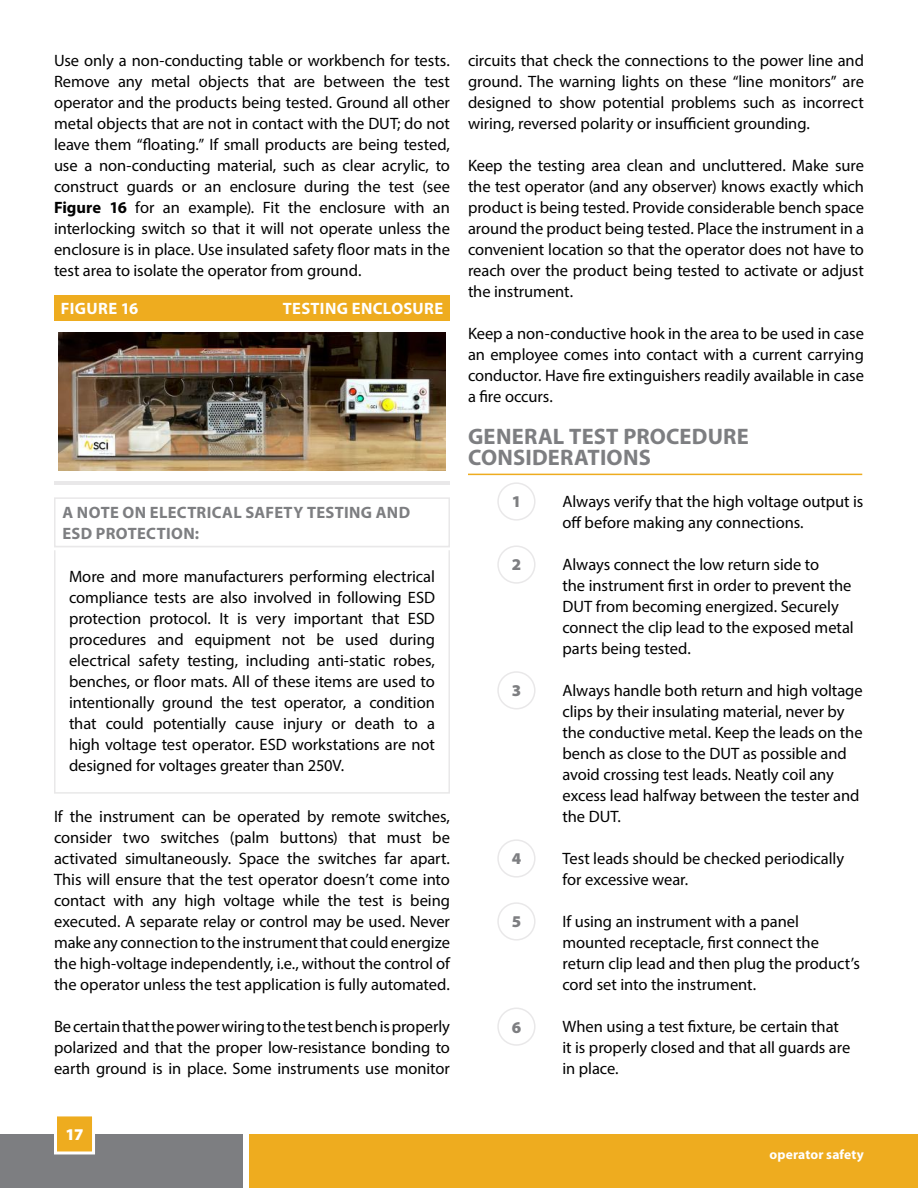
<style>
.page{position:relative;width:918px;height:1188px;background:#fff}
.page>*{position:absolute;margin:0;border:0;box-sizing:border-box;transform-origin:0 0}
.t1{font:700 22.5px/21px "Myriad Pro";letter-spacing:.01em;color:#7d7e81}
.t2{font:16.5px/21px "Myriad Pro";letter-spacing:-.005em;color:#020202;text-align:justify}
.t3{font:700 16.5px/21px "Myriad Pro";letter-spacing:.02em;color:#7d7e81}
.t4{font:700 16.5px "Myriad Pro";letter-spacing:.02em;color:#fff}
.t5{font:900 16.5px "Myriad Pro";color:#7d7e81}
.t6{font:900 16.5px "Myriad Pro";color:#fff}
.t7{font:700 13.5px "Myriad Pro";letter-spacing:.01em;color:#fff}
.s1{font-weight:700}
</style>
<div class="page">
<hr style="left:468px;top:474px;width:394px;height:1px;background:#eeac1f">
<div style="left:250px;top:1134px;width:668px;height:54px;background:#eeac1f"></div>
<div style="left:0;top:1134px;width:243px;height:54px;background:#7d7e81"></div>
<div style="left:56px;top:1115px;width:38px;height:38px;background:#eeac1f"></div>
<div style="left:54px;top:1113px;width:41px;height:41px;border:3px solid #fff"></div>
<div style="left:54px;top:547px;width:396px;height:247px;border:2px solid #e9e8e9"></div>
<hr style="left:51px;top:547px;width:402px;height:3px;background:#fff">
<div style="left:497px;top:482px;width:39px;height:39px;border:2px solid #e9e8e9;border-radius:50%"></div>
<div style="left:497px;top:545px;width:39px;height:39px;border:2px solid #e9e8e9;border-radius:50%"></div>
<div style="left:497px;top:671px;width:39px;height:38px;border:2px solid #e9e8e9;border-radius:50%"></div>
<div style="left:497px;top:839px;width:39px;height:39px;border:2px solid #e9e8e9;border-radius:50%"></div>
<div style="left:497px;top:902px;width:39px;height:39px;border:2px solid #e9e8e9;border-radius:50%"></div>
<div style="left:497px;top:1008px;width:39px;height:38px;border:2px solid #e9e8e9;border-radius:50%"></div>
<img style="left:58px;top:332px;width:388px;height:139px">
<div style="left:54px;top:295px;width:396px;height:26px;background:#eeac1f"></div>
<hr style="left:54px;top:482px;width:396px;height:3px;background:#e9e8e9">
<div style="left:54px;top:497px;width:396px;height:50px;border:2px solid #e9e8e9"></div>
<p class="t2" style="left:54px;top:50px;width:398px">Use only a non-conducting table or workbench for tests.<br>Remove any metal objects that are between the test operator and the products being tested. Ground all other metal objects that are not in contact with the DUT; do not leave them “floating.” If small products are being tested, use a non-conducting material, such as clear acrylic, to construct guards or an enclosure during the test (see <span class="s1">Figure 16</span> for an example). Fit the enclosure with an interlocking switch so that it will not operate unless the enclosure is in place. Use insulated safety floor mats in the test area to isolate the operator from ground.</p>
<p class="t4" style="left:61px;top:298px;width:79px">FIGURE 16</p>
<p class="t4" style="left:283px;top:298px;width:162px">TESTING ENCLOSURE</p>
<p class="t3" style="left:62px;top:501px;width:349px">A NOTE ON ELECTRICAL SAFETY TESTING AND<br>ESD PROTECTION:</p>
<p class="t2" style="left:69px;top:566px;width:368px">More and more manufacturers performing electrical compliance tests are also involved in following ESD protection protocol. It is very important that ESD procedures and equipment not be used during electrical safety testing, including anti-static robes, benches, or floor mats. All of these items are used to intentionally ground the test operator, a condition that could potentially cause injury or death to a high voltage test operator. ESD workstations are not designed for voltages greater than 250V.</p>
<p class="t2" style="left:54px;top:806px;width:398px">If the instrument can be operated by remote switches, consider two switches (palm buttons) that must be activated simultaneously. Space the switches far apart.<br>This will ensure that the test operator doesn’t come into contact with any high voltage while the test is being executed. A separate relay or control may be used. Never make any connection to the instrument that could energize the high-voltage independently, i.e., without the control of the operator unless the test application is fully automated.</p>
<p class="t2" style="left:54px;top:1016px;width:398px">Be certain that the power wiring to the test bench is properly polarized and that the proper low-resistance bonding to earth ground is in place. Some instruments use monitor</p>
<p class="t2" style="left:468px;top:50px;width:398px">circuits that check the connections to the power line and ground. The warning lights on these “line monitors” are designed to show potential problems such as incorrect wiring, reversed polarity or insufficient grounding.</p>
<p class="t2" style="left:468px;top:155px;width:398px">Keep the testing area clean and uncluttered. Make sure the test operator (and any observer) knows exactly which product is being tested. Provide considerable bench space around the product being tested. Place the instrument in a convenient location so that the operator does not have to reach over the product being tested to activate or adjust the instrument.</p>
<p class="t2" style="left:468px;top:323px;width:398px">Keep a non-conductive hook in the area to be used in case an employee comes into contact with a current carrying conductor. Have fire extinguishers readily available in case a fire occurs.</p>
<h1 class="t1" style="left:468px;top:426px;width:282px">GENERAL TEST PROCEDURE<br>CONSIDERATIONS</h1>
<p class="t2" style="left:562px;top:491px;width:302px">Always verify that the high voltage output is off before making any connections.</p>
<p class="t2" style="left:562px;top:554px;width:293px;text-align:left">Always connect the low return side to<br>the instrument first in order to prevent the DUT from becoming energized. Securely connect the clip lead to the exposed metal parts being tested.</p>
<p class="t2" style="left:562px;top:680px;width:302px;text-align:left">Always handle both return and high voltage clips by their insulating material, never by the conductive metal. Keep the leads on the bench as close to the DUT as possible and avoid crossing test leads. Neatly coil any excess lead halfway between the tester and the DUT.</p>
<p class="t2" style="left:562px;top:848px;width:283px">Test leads should be checked periodically for excessive wear.</p>
<p class="t2" style="left:562px;top:911px;width:299px;text-align:left">If using an instrument with a panel mounted receptacle, first connect the return clip lead and then plug the product’s cord set into the instrument.</p>
<p class="t2" style="left:562px;top:1016px;width:289px;text-align:left">When using a test fixture, be certain that it is properly closed and that all guards are in place.</p>
<p class="t5" style="left:512px;top:492px;width:11px">1</p>
<p class="t5" style="left:512px;top:556px;width:11px">2</p>
<p class="t5" style="left:512px;top:681px;width:11px">3</p>
<p class="t5" style="left:512px;top:849px;width:11px">4</p>
<p class="t5" style="left:512px;top:912px;width:11px">5</p>
<p class="t5" style="left:512px;top:1018px;width:11px">6</p>
<p class="t6" style="left:66px;top:1125px;width:19px">17</p>
<p class="t7" style="left:770px;top:1146px;width:96px">operator safety</p>
</div>
